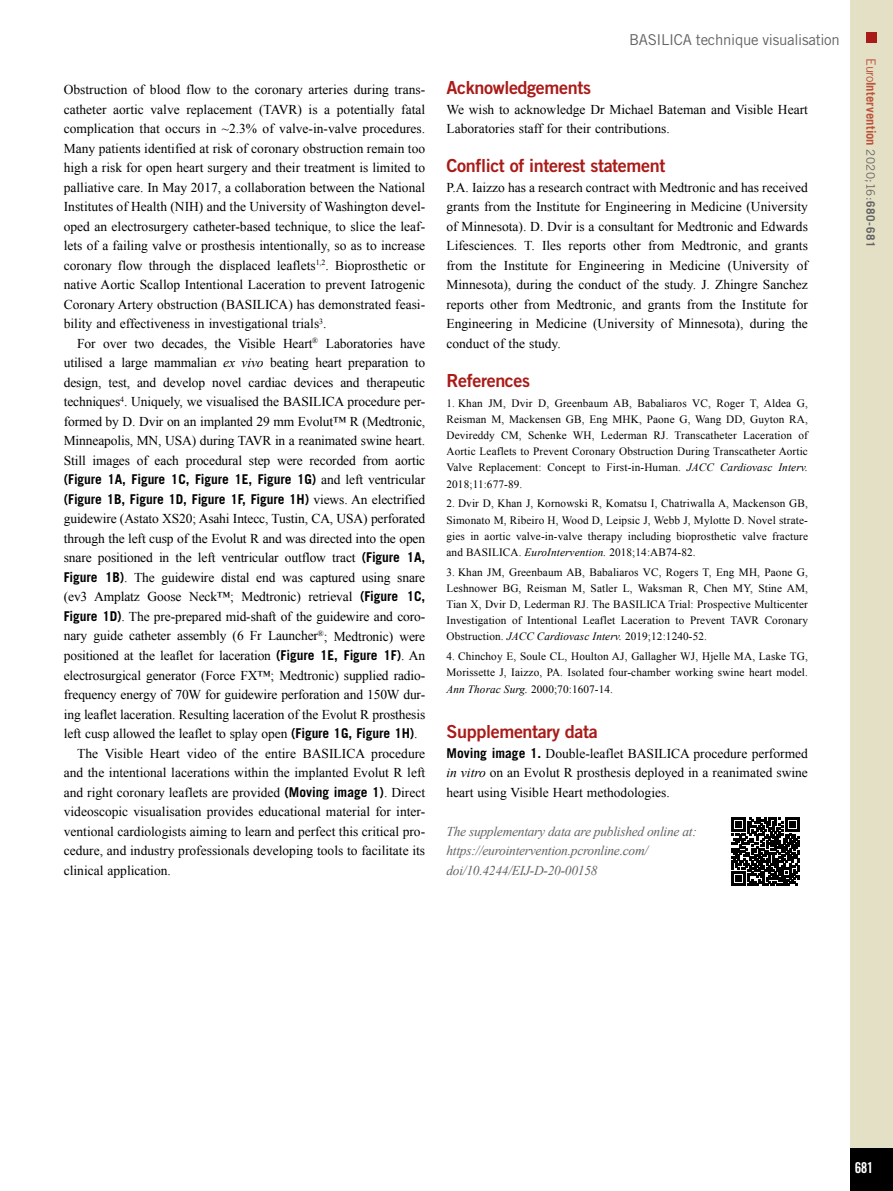
<style>
.page{position:relative;width:893px;height:1191px;background:#fff}
.page>*{position:absolute;margin:0;border:0;box-sizing:border-box;transform-origin:0 0}
.t1{font:18px "Trade Gothic LT Std Bd 2";letter-spacing:-.02em;color:#a91b18}
.t2{font:15px "Trade Gothic LT Std";letter-spacing:-.02em;color:#646363}
.t3{font:15px "Trade Gothic LT Std Bd Cn 20";color:#fff}
.t4{font:13.5px/19.5px "Times New Roman";letter-spacing:-.01em;color:#000;text-align:justify}
.t5{font:700 13.5px/19.5px "Trade Gothic LT Std";letter-spacing:-.01em;color:#000}
.t6{font:italic 13.5px/19.5px "Times New Roman";letter-spacing:-.02em;color:#646363}
.t7{font:700 12.75px "Trade Gothic LT Std";letter-spacing:.005em;color:#bc533d}
.t8{font:11.25px/16px "Times New Roman";letter-spacing:.01em;color:#000;text-align:justify}
.s1{font-style:italic}
.s2{font-family:"Times New Roman";font-weight:400}
.s3{font-family:"Trade Gothic LT Std";font-weight:700}
.s4{font-weight:400}
.s5{font-weight:400;font-size:11.7px;color:#646363}
.s6{font-size:11.7px;color:#646363}
</style>
<div class="page">
<div style="left:850px;top:0;width:43px;height:1191px;background:#e4e0c5"></div>
<div style="left:850px;top:1148px;width:43px;height:43px;background:#000"></div>
<div style="left:866px;top:32px;width:11px;height:10px;background:#a91b18"></div>
<svg style="left:731px;top:817px;width:69px;height:68px"></svg>
<p class="t4" style="left:64px;top:80px;width:363px">Obstruction of blood flow to the coronary arteries during trans&shy;catheter aortic valve replacement (TAVR) is a potentially fatal complication that occurs in ~2.3% of valve-in-valve procedures.<br>Many patients identified at risk of coronary obstruction remain too high a risk for open heart surgery and their treatment is limited to palliative care. In May 2017, a collaboration between the National Institutes of Health (NIH) and the University of Washington devel&shy;oped an electrosurgery catheter-based technique, to slice the leaf&shy;lets of a failing valve or prosthesis intentionally, so as to increase coronary flow through the displaced leaflets<sup>1,2</sup>. Bioprosthetic or native Aortic Scallop Intentional Laceration to prevent Iatrogenic Coronary Artery obstruction (BASILICA) has demonstrated feasi&shy;bility and effectiveness in investigational trials<sup>3</sup>.</p>
<p class="t4" style="left:64px;top:333px;width:363px;text-indent:14px">For over two decades, the Visible Heart<sup>®</sup> Laboratories have utilised a large mammalian <span class="s1">ex vivo</span> beating heart preparation to design, test, and develop novel cardiac devices and therapeutic techniques<sup>4</sup>. Uniquely, we visualised the BASILICA procedure per&shy;formed by D. Dvir on an implanted 29 mm Evolut™ R (Medtronic, Minneapolis, MN, USA) during TAVR in a reanimated swine heart.<br>Still images of each procedural step were recorded from aortic</p>
<p class="t5" style="left:64px;top:469px;width:363px">(Figure 1A, Figure 1C, Figure 1E, Figure 1G) <span class="s2">and left ventricular </span>(Figure 1B, Figure 1D, Figure 1F, Figure 1H) <span class="s2">views. An electrified</span></p>
<p class="t4" style="left:64px;top:509px;width:363px">guidewire (Astato XS20; Asahi Intecc, Tustin, CA, USA) perforated</p>
<p class="t4" style="left:64px;top:528px;width:363px">through the left cusp of the Evolut R and was directed into the open</p>
<p class="t4" style="left:64px;top:548px;width:363px">snare positioned in the left ventricular outflow tract <span class="s3">(Figure 1A,</span></p>
<p class="t4" style="left:64px;top:567px;width:363px"><span class="s3">Figure 1B)</span>. The guidewire distal end was captured using snare</p>
<p class="t4" style="left:64px;top:587px;width:363px">(ev3 Amplatz Goose Neck™; Medtronic) retrieval <span class="s3">(Figure 1C,</span></p>
<p class="t4" style="left:64px;top:606px;width:363px"><span class="s3">Figure 1D)</span>. The pre-prepared mid-shaft of the guidewire and coro-</p>
<p class="t4" style="left:64px;top:626px;width:363px">nary guide catheter assembly (6 Fr Launcher<sup>®</sup>; Medtronic) were</p>
<p class="t4" style="left:64px;top:645px;width:363px">positioned at the leaflet for laceration <span class="s3">(Figure 1E, Figure 1F)</span>. An</p>
<p class="t4" style="left:64px;top:665px;width:363px">electrosurgical generator (Force FX™; Medtronic) supplied radio-</p>
<p class="t4" style="left:64px;top:684px;width:363px">frequency energy of 70W for guidewire perforation and 150W dur-</p>
<p class="t4" style="left:64px;top:704px;width:363px">ing leaflet laceration. Resulting laceration of the Evolut R prosthesis</p>
<p class="t4" style="left:64px;top:723px;width:355px">left cusp allowed the leaflet to splay open <span class="s3">(Figure 1G, Figure 1H)</span>.</p>
<p class="t4" style="left:77px;top:743px;width:349px">The Visible Heart video of the entire BASILICA procedure</p>
<p class="t4" style="left:64px;top:762px;width:363px">and the intentional lacerations within the implanted Evolut R left</p>
<p class="t4" style="left:64px;top:782px;width:363px">and right coronary leaflets are provided <span class="s3">(Moving image 1)</span>. Direct</p>
<p class="t4" style="left:64px;top:801px;width:363px">videoscopic visualisation provides educational material for inter-</p>
<p class="t4" style="left:64px;top:821px;width:363px">ventional cardiologists aiming to learn and perfect this critical pro-</p>
<p class="t4" style="left:64px;top:840px;width:363px">cedure, and industry professionals developing tools to facilitate its</p>
<p class="t4" style="left:64px;top:860px;width:109px">clinical application.</p>
<p class="t2" style="left:629px;top:30px;width:212px">BASILICA technique visualisation</p>
<h1 class="t1" style="left:446px;top:77px;width:146px">Acknowledgements</h1>
<p class="t4" style="left:446px;top:99px;width:363px">We wish to acknowledge Dr Michael Bateman and Visible Heart<br>Laboratories staff for their contributions.</p>
<h1 class="t1" style="left:446px;top:155px;width:220px">Conflict of interest statement</h1>
<p class="t4" style="left:446px;top:177px;width:363px">P.A. Iaizzo has a research contract with Medtronic and has received grants from the Institute for Engineering in Medicine (University of Minnesota). D. Dvir is a consultant for Medtronic and Edwards Lifesciences. T. Iles reports other from Medtronic, and grants from the Institute for Engineering in Medicine (University of Minnesota), during the conduct of the study. J. Zhingre Sanchez reports other from Medtronic, and grants from the Institute for Engineering in Medicine (University of Minnesota), during the conduct of the study.</p>
<h1 class="t1" style="left:446px;top:369px;width:85px">References</h1>
<p class="t8" style="left:446px;top:395px;width:363px">1. Khan JM, Dvir D, Greenbaum AB, Babaliaros VC, Roger T, Aldea G, Reisman M, Mackensen GB, Eng MHK, Paone G, Wang DD, Guyton RA, Devireddy CM, Schenke WH, Lederman RJ. Transcatheter Laceration of Aortic Leaflets to Prevent Coronary Obstruction During Transcatheter Aortic Valve Replacement: Concept to First-in-Human. <span class="s1">JACC Cardiovasc Interv.<br></span>2018;11:677-89.</p>
<p class="t8" style="left:446px;top:495px;width:363px">2. Dvir D, Khan J, Kornowski R, Komatsu I, Chatriwalla A, Mackenson GB, Simonato M, Ribeiro H, Wood D, Leipsic J, Webb J, Mylotte D. Novel strate&shy;gies in aortic valve-in-valve therapy including bioprosthetic valve fracture and BASILICA. <span class="s1">EuroIntervention.</span> 2018;14:AB74-82.</p>
<p class="t8" style="left:446px;top:564px;width:363px">3. Khan JM, Greenbaum AB, Babaliaros VC, Rogers T, Eng MH, Paone G, Leshnower BG, Reisman M, Satler L, Waksman R, Chen MY, Stine AM, Tian X, Dvir D, Lederman RJ. The BASILICA Trial: Prospective Multicenter Investigation of Intentional Leaflet Laceration to Prevent TAVR Coronary Obstruction. <span class="s1">JACC Cardiovasc Interv.</span> 2019;12:1240-52.</p>
<p class="t8" style="left:446px;top:648px;width:363px">4. Chinchoy E, Soule CL, Houlton AJ, Gallagher WJ, Hjelle MA, Laske TG, Morissette J, Iaizzo, PA. Isolated four-chamber working swine heart model.<br><span class="s1">Ann Thorac Surg.</span> 2000;70:1607-14.</p>
<h1 class="t1" style="left:446px;top:720px;width:153px">Supplementary data</h1>
<p class="t4" style="left:446px;top:743px;width:363px"><span class="s3">Moving image 1.</span> Double-leaflet BASILICA procedure performed <span class="s1">in vitro</span> on an Evolut R prosthesis deployed in a reanimated swine heart using Visible Heart methodologies.</p>
<p class="t6" style="left:446px;top:821px;width:252px">The supplementary data are published online at: https://eurointervention.pcronline.com/ doi/10.4244/EIJ-D-20-00158</p>
<p class="t7" style="left:879px;top:58px;width:190px;rotate:90deg"><span class="s4">Euro</span>Intervention <span class="s5">2020;16:</span><span class="s6">680-681</span></p>
<p class="t3" style="left:855px;top:1158px;width:20px">681</p>
</div>
